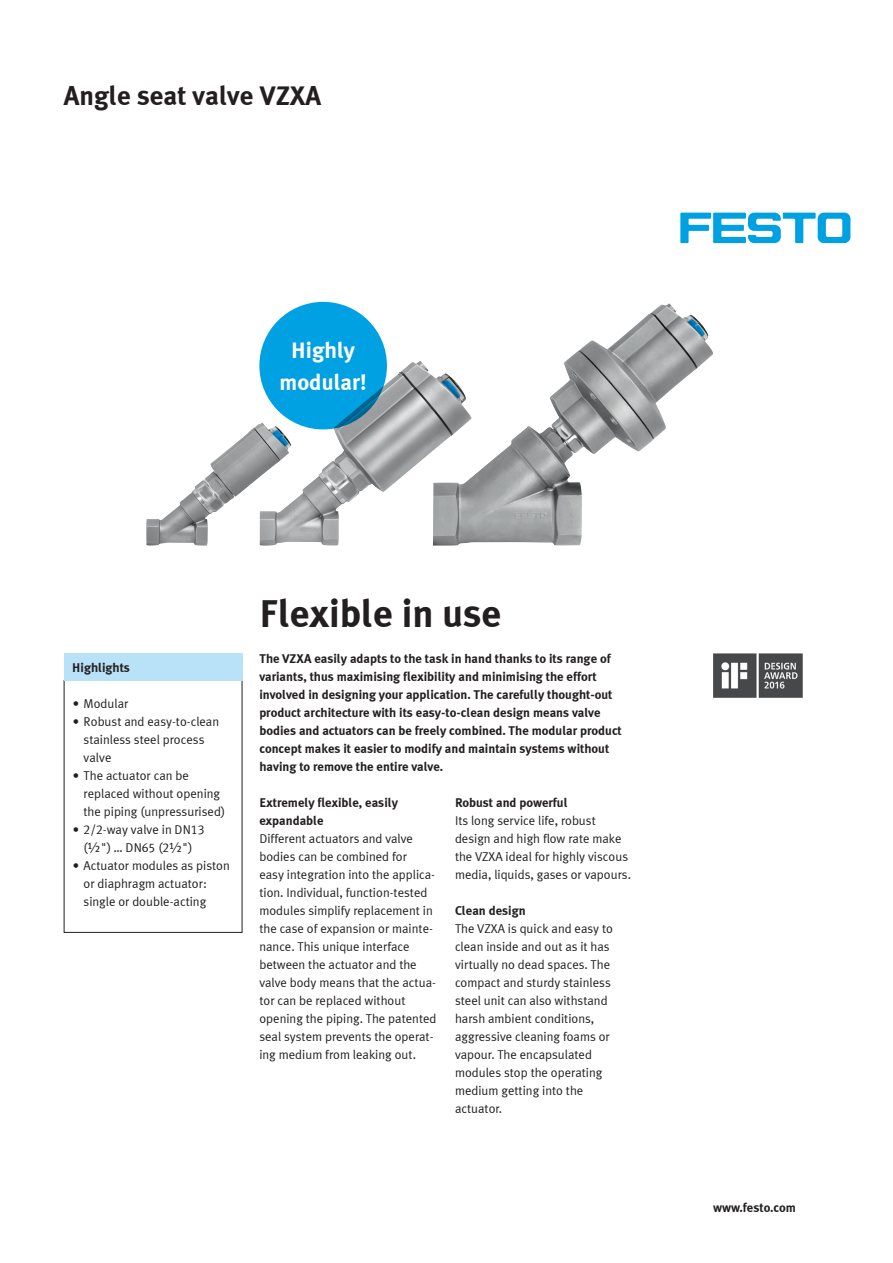
<style>
.page{position:relative;width:893px;height:1263px;background:#fff}
.page>*{position:absolute;margin:0;border:0;box-sizing:border-box;transform-origin:0 0}
.Meta_26pt_bo{font:700 39px "Meta Plus LF";color:#231f20}
.Meta_18pt_bo{font:700 27px "Meta Plus LF";color:#231f20}
.Meta_15pt_bo_white_c{font:700 22.5px/31.5px "Meta Plus LF";color:#fff;text-align:center}
.Meta_8_5pt_re{font:12.75px/18px "Meta Plus LF";color:#231f20}
.Meta_8_5pt_bo{font:700 12.75px/18px "Meta Plus LF";color:#231f20}
.Meta_8_5pt_bo_free{font:700 12.75px "Meta Plus LF";color:#231f20}
</style>
<div class="page">
<svg style="left:680px;top:213px;width:170px;height:30px"></svg>
<div style="left:64px;top:654px;width:178px;height:27px;background:#b9e1f7"></div>
<img style="left:146px;top:424px;width:114px;height:122px">
<img style="left:260px;top:361px;width:160px;height:185px">
<img style="left:433px;top:303px;width:236px;height:243px">
<div style="left:259px;top:302px;width:128px;height:127px;background:#00a1e3;border-radius:50%"></div>
<img style="left:713px;top:653px;width:90px;height:45px">
<p class="Meta_18pt_bo" style="left:64px;top:79px;width:259px">Angle seat valve VZXA</p>
<p class="Meta_15pt_bo_white_c" style="left:280px;top:334px;width:89px">Highly modular!</p>
<p class="Meta_8_5pt_bo" style="left:72px;top:658px;width:59px">Highlights</p>
<p class="Meta_8_5pt_re" style="left:73px;top:694px;width:57px">• Modular</p>
<p class="Meta_8_5pt_re" style="left:84px;top:712px;width:137px;text-indent:-11px">• Robust and easy-to-clean stainless steel process valve</p>
<p class="Meta_8_5pt_re" style="left:84px;top:766px;width:143px;text-indent:-11px">• The actuator can be replaced without opening the piping (unpressurised)</p>
<p class="Meta_8_5pt_re" style="left:73px;top:820px;width:133px;text-align:center">• 2/2-way valve in DN13 (½") … DN65 (2½")</p>
<p class="Meta_8_5pt_re" style="left:84px;top:856px;width:148px;text-indent:-11px">• Actuator modules as piston or diaphragm actuator: single or double-acting</p>
<p class="Meta_26pt_bo" style="left:259px;top:588px;width:244px">Flexible in use</p>
<p class="Meta_8_5pt_bo" style="left:259px;top:649px;width:364px">The VZXA easily adapts to the task in hand thanks to its range of variants, thus maximising flexibility and minimising the effort involved in designing your application. The carefully thought-out product architecture with its easy-to-clean design means valve bodies and actuators can be freely combined. The modular product concept makes it easier to modify and maintain systems without having to remove the entire valve.</p>
<p class="Meta_8_5pt_bo" style="left:259px;top:793px;width:140px">Extremely flexible, easily expandable</p>
<p class="Meta_8_5pt_re" style="left:259px;top:829px;width:155px">Different actuators and valve bodies can be combined for</p>
<p class="Meta_8_5pt_re" style="left:259px;top:865px;width:179px">easy integration into the applica&shy;tion. Individual, function-tested modules simplify replacement in the case of expansion or mainte&shy;nance. This unique interface between the actuator and the valve body means that the actua&shy;tor can be replaced without opening the piping. The patented seal system prevents the operat&shy;ing medium from leaking out.</p>
<p class="Meta_8_5pt_bo" style="left:455px;top:793px;width:114px">Robust and powerful</p>
<p class="Meta_8_5pt_re" style="left:455px;top:811px;width:178px">Its long service life, robust design and high flow rate make the VZXA ideal for highly viscous media, liquids, gases or vapours.</p>
<p class="Meta_8_5pt_bo" style="left:455px;top:901px;width:72px">Clean design</p>
<p class="Meta_8_5pt_re" style="left:455px;top:919px;width:160px">The VZXA is quick and easy to clean inside and out as it has virtually no dead spaces. The compact and sturdy stainless steel unit can also withstand harsh ambient conditions, aggressive cleaning foams or vapour. The encapsulated modules stop the operating medium getting into the actuator.</p>
<p class="Meta_8_5pt_bo_free" style="left:713px;top:1200px;width:84px">www.festo.com</p>
</div>
